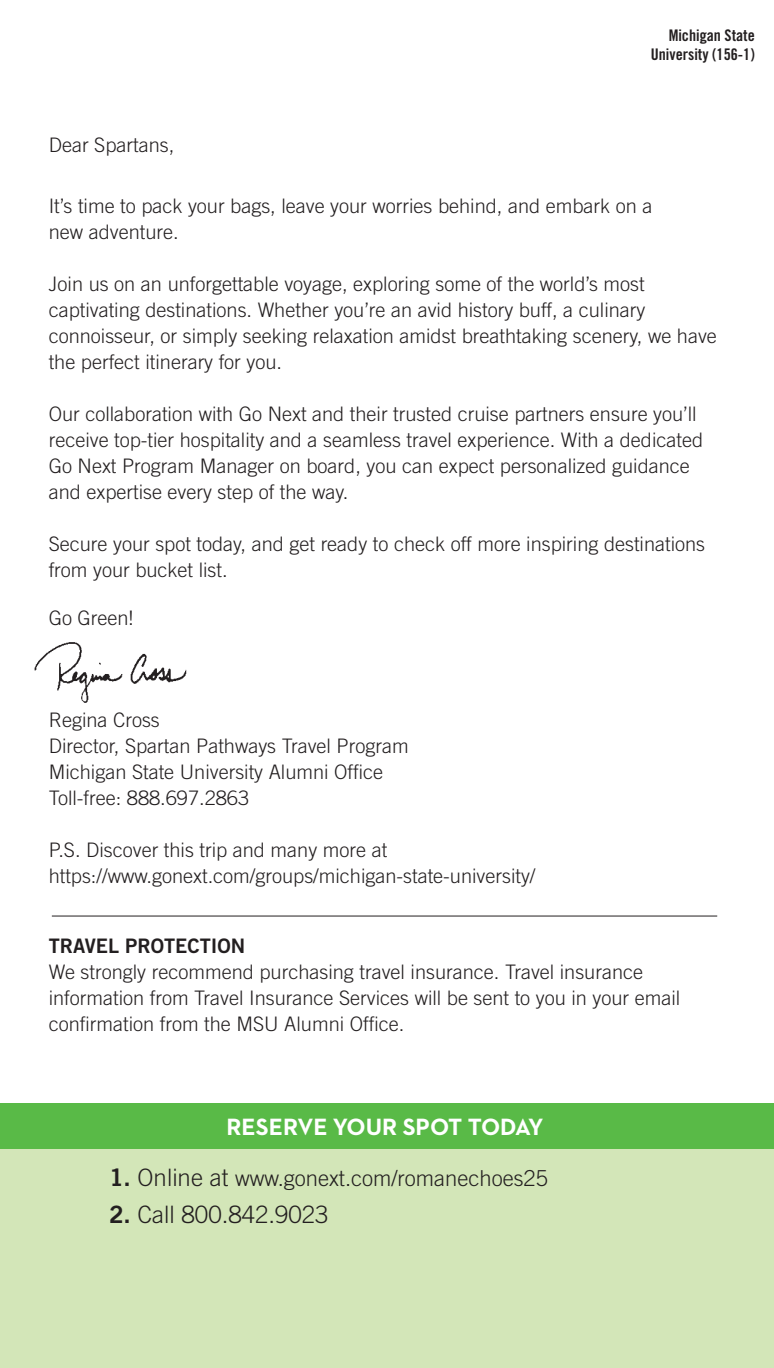
<style>
.page{position:relative;width:774px;height:1368px;background:#fff}
.page>*{position:absolute;margin:0;border:0;box-sizing:border-box;transform-origin:0 0}
.t1{font:700 24px "Neutraface 2 Text";color:#fff}
.t2{font:300 24px "Trade Gothic LT Std";color:#231f20}
.t3{font:300 22px "Trade Gothic LT Std";color:#231f20}
.t4{font:300 20px/26px "Trade Gothic LT Std";color:#231f20}
.t5{font:16px/19.2px "Trade Gothic LT Std Bd Cn 20";color:#231f20;text-align:right}
.s1{font-family:"Trade Gothic LT Std Bd 2";font-weight:400}
.s2{font-family:"Trade Gothic LT Std Bd 2";font-weight:400;font-size:24px}
.s3{font-size:24px}
</style>
<div class="page">
<div style="left:0;top:1113px;width:774px;height:255px;background:#d3e6b8"></div>
<div style="left:0;top:1103px;width:774px;height:45px;background:#59ba47"></div>
<img style="left:35px;top:642px;width:152px;height:61px">
<hr style="left:52px;top:916px;width:665px;height:1px;background:#231f20">
<p class="t4" style="left:49px;top:132px;width:127px">Dear Spartans,</p>
<p class="t5" style="left:651px;top:25px;width:105px">Michigan State<br>University (156-1)</p>
<p class="t4" style="left:49px;top:193px;width:605px">It’s time to pack your bags, leave your worries behind, and embark on a</p>
<p class="t4" style="left:49px;top:219px;width:132px">new adventure.</p>
<p class="t4" style="left:49px;top:271px;width:670px">Join us on an unforgettable voyage, exploring some of the world’s most captivating destinations. Whether you’re an avid history buff, a culinary connoisseur, or simply seeking relaxation amidst breathtaking scenery, we have the perfect itinerary for you.</p>
<p class="t4" style="left:49px;top:401px;width:656px">Our collaboration with Go Next and their trusted cruise partners ensure you’ll receive top-tier hospitality and a seamless travel experience. With a dedicated Go Next Program Manager on board, you can expect personalized guidance and expertise every step of the way.</p>
<p class="t4" style="left:49px;top:531px;width:658px">Secure your spot today, and get ready to check off more inspiring destinations from your bucket list.</p>
<p class="t4" style="left:49px;top:605px;width:86px">Go Green!</p>
<p class="t4" style="left:49px;top:707px;width:362px">Regina Cross<br>Director, Spartan Pathways Travel Program</p>
<p class="t4" style="left:49px;top:759px;width:336px">Michigan State University Alumni Office</p>
<p class="t4" style="left:49px;top:785px;width:202px">Toll-free: 888.697.2863</p>
<p class="t4" style="left:49px;top:837px;width:488px">P.S. Discover this trip and many more at https://www.gonext.com/groups/michigan-state-university/</p>
<p class="t4" style="left:49px;top:933px;width:633px"><span class="s1">TRAVEL PROTECTION<br></span>We strongly recommend purchasing travel insurance. Travel insurance information from Travel Insurance Services will be sent to you in your email confirmation from the MSU Alumni Office.</p>
<p class="t1" style="left:226px;top:1111px;width:319px">RESERVE YOUR SPOT TODAY</p>
<p class="t3" style="left:109px;top:1165px;width:440px"><span class="s2">1.</span> <span class="s3">Online at</span> www.gonext.com/romanechoes25</p>
<p class="t2" style="left:109px;top:1201px;width:221px"><span class="s1">2.</span> Call 800.842.9023</p>
</div>
